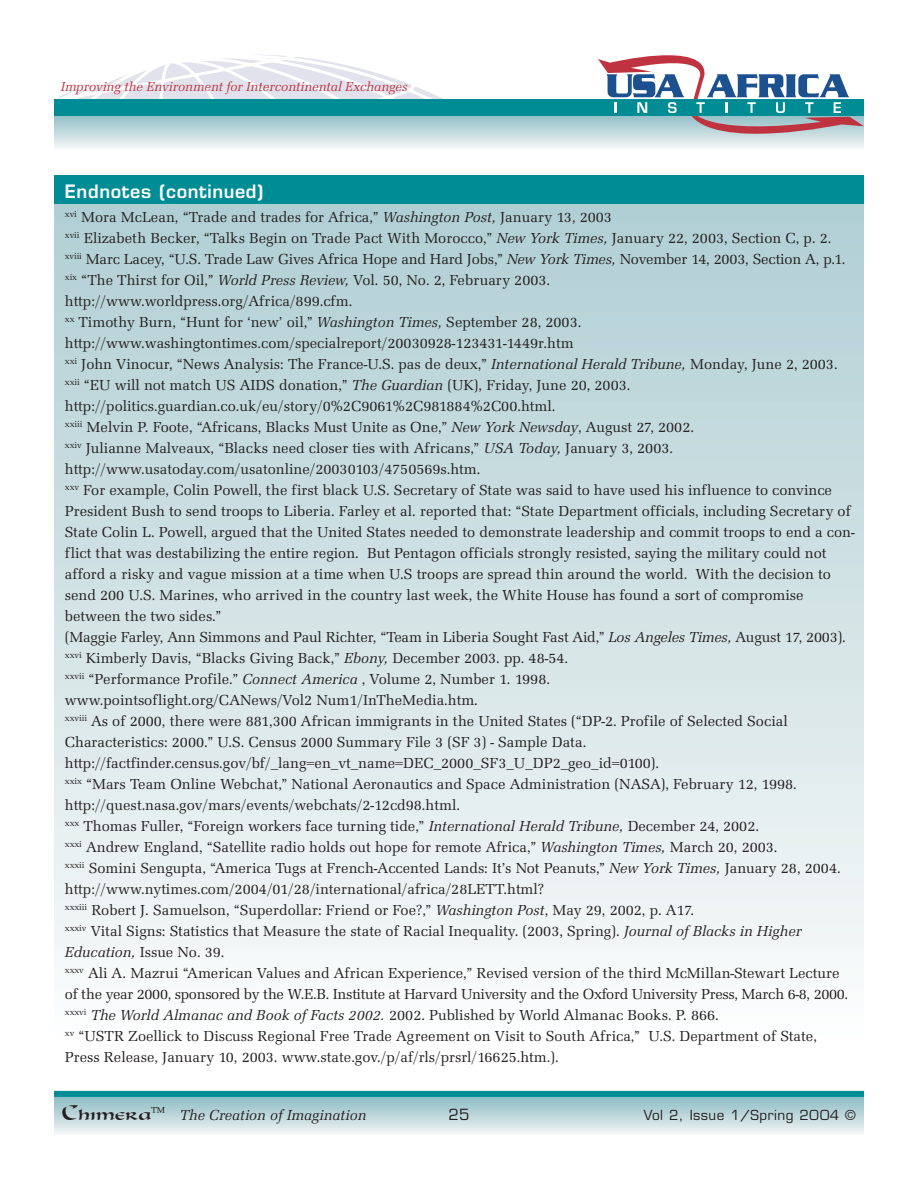
<style>
.page{position:relative;width:918px;height:1188px;background:#fff}
.page>*{position:absolute;margin:0;border:0;box-sizing:border-box;transform-origin:0 0}
.t1{font:600 18px "Eurostile";letter-spacing:.035em;color:#fff}
.t2{font:15px/21px "URW Latino T";color:#231f20}
.t3{font:italic 15px "URW Latino T";color:#231f20}
.t4{font:15px "Eurostile";color:#231f20}
.t5{font:italic 13.5px "URW Latino T";color:#bf3340}
.t6{font:13.5px "Eurostile";letter-spacing:.035em;color:#231f20}
.s1{font-style:italic}
.s2{font-family:"Carinthia Demo";font-style:normal;font-size:21px}
</style>
<div class="page">
<div style="left:54px;top:176px;width:810px;height:29px;background:#008c94"></div>
<svg style="left:58px;top:54px;width:385px;height:45px"></svg>
<svg style="left:54px;top:116px;width:544px;height:32px;background:#c2dadd"></svg>
<div style="left:54px;top:99px;width:810px;height:17px;background:#008c94"></div>
<svg style="left:598px;top:55px;width:266px;height:93px"></svg>
<div style="left:54px;top:1094px;width:810px;height:40px;background:linear-gradient(to bottom,#84b8bf,#eef2f3)"></div>
<div style="left:54px;top:1091px;width:810px;height:6px;background:#008c94"></div>
<div style="left:54px;top:205px;width:810px;height:829px;background:linear-gradient(to bottom,#afced3,#fafbfb)"></div>
<p class="t5" style="left:61px;top:81px;width:349px">Improving the Environment for Intercontinental Exchanges</p>
<p class="t1" style="left:65px;top:184px;width:200px">Endnotes (continued)</p>
<p class="t2" style="left:65px;top:208px;width:791px"><sup>xvi</sup> Mora McLean, “Trade and trades for Africa,” <span class="s1">Washington Post,</span> January 13, 2003<br><sup>xvii</sup> Elizabeth Becker, “Talks Begin on Trade Pact With Morocco,” <span class="s1">New York Times,</span> January 22, 2003, Section C, p. 2.<br><sup>xviii</sup> Marc Lacey, “U.S. Trade Law Gives Africa Hope and Hard Jobs,” <span class="s1">New York Times,</span> November 14, 2003, Section A, p.1. <sup>xix</sup> “The Thirst for Oil,” <span class="s1">World Press Review,</span> Vol. 50, No. 2, February 2003.<br>http://www.worldpress.org/Africa/899.cfm.<br><sup>xx</sup> Timothy Burn, “Hunt for ‘new’ oil,” <span class="s1">Washington Times,</span> September 28, 2003. http://www.washingtontimes.com/specialreport/20030928-123431-1449r.htm<br><sup>xxi</sup> John Vinocur, “News Analysis: The France-U.S. pas de deux,” <span class="s1">International Herald Tribune,</span> Monday, June 2, 2003. <sup>xxii</sup> “EU will not match US AIDS donation,” <span class="s1">The Guardian</span> (UK), Friday, June 20, 2003. http://politics.guardian.co.uk/eu/story/0%2C9061%2C981884%2C00.html.<br><sup>xxiii</sup> Melvin P. Foote, “Africans, Blacks Must Unite as One,” <span class="s1">New York Newsday</span>, August 27, 2002.<br><sup>xxiv</sup> Julianne Malveaux, “Blacks need closer ties with Africans,” <span class="s1">USA Today,</span> January 3, 2003. http://www.usatoday.com/usatonline/20030103/4750569s.htm.<br><sup>xxv</sup> For example, Colin Powell, the first black U.S. Secretary of State was said to have used his influence to convince President Bush to send troops to Liberia. Farley et al. reported that: “State Department officials, including Secretary of State Colin L. Powell, argued that the United States needed to demonstrate leadership and commit troops to end a con&shy;flict that was destabilizing the entire region. But Pentagon officials strongly resisted, saying the military could not afford a risky and vague mission at a time when U.S troops are spread thin around the world. With the decision to send 200 U.S. Marines, who arrived in the country last week, the White House has found a sort of compromise between the two sides.”<br>(Maggie Farley, Ann Simmons and Paul Richter, “Team in Liberia Sought Fast Aid,” <span class="s1">Los Angeles Times,</span> August 17, 2003). <sup>xxvi</sup> Kimberly Davis, “Blacks Giving Back,” <span class="s1">Ebony,</span> December 2003. pp. 48-54.<br><sup>xxvii</sup> “Performance Profile.” <span class="s1">Connect America</span> , Volume 2, Number 1. 1998.<br>www.pointsoflight.org/CANews/Vol2 Num1/InTheMedia.htm.<br><sup>xxviii</sup> As of 2000, there were 881,300 African immigrants in the United States (“DP-2. Profile of Selected Social Characteristics: 2000.” U.S. Census 2000 Summary File 3 (SF 3) - Sample Data. http://factfinder.census.gov/bf/_lang=en_vt_name=DEC_2000_SF3_U_DP2_geo_id=0100).<br><sup>xxix</sup> “Mars Team Online Webchat,” National Aeronautics and Space Administration (NASA), February 12, 1998. http://quest.nasa.gov/mars/events/webchats/2-12cd98.html.<br><sup>xxx</sup> Thomas Fuller, “Foreign workers face turning tide,” <span class="s1">International Herald Tribune,</span> December 24, 2002.<br><sup>xxxi</sup> Andrew England, “Satellite radio holds out hope for remote Africa,” <span class="s1">Washington Times,</span> March 20, 2003.<br><sup>xxxii</sup> Somini Sengupta, “America Tugs at French-Accented Lands: It’s Not Peanuts,” <span class="s1">New York Times,</span> January 28, 2004. http://www.nytimes.com/2004/01/28/international/africa/28LETT.html?<br><sup>xxxiii</sup> Robert J. Samuelson, “Superdollar: Friend or Foe?,” <span class="s1">Washington Post</span>, May 29, 2002, p. A17.<br><sup>xxxiv</sup> Vital Signs: Statistics that Measure the state of Racial Inequality. (2003, Spring). <span class="s1">Journal of Blacks in Higher Education,</span> Issue No. 39.<br><sup>xxxv</sup> Ali A. Mazrui “American Values and African Experience,” Revised version of the third McMillan-Stewart Lecture of the year 2000, sponsored by the W.E.B. Institute at Harvard University and the Oxford University Press, March 6-8, 2000. <sup>xxxvi</sup> <span class="s1">The World Almanac and Book of Facts 2002.</span> 2002. Published by World Almanac Books. P. 866.<br><sup>xv</sup> “USTR Zoellick to Discuss Regional Free Trade Agreement on Visit to South Africa,” U.S. Department of State, Press Release, January 10, 2003. www.state.gov./p/af/rls/prsrl/16625.htm.).</p>
<p class="t3" style="left:62px;top:1108px;width:306px"><span class="s2">Chimera</span><sup>™</sup> The Creation of Imagination</p>
<p class="t4" style="left:449px;top:1109px;width:22px">25</p>
<p class="t6" style="left:644px;top:1110px;width:213px">Vol 2, Issue 1/Spring 2004 ©</p>
</div>
